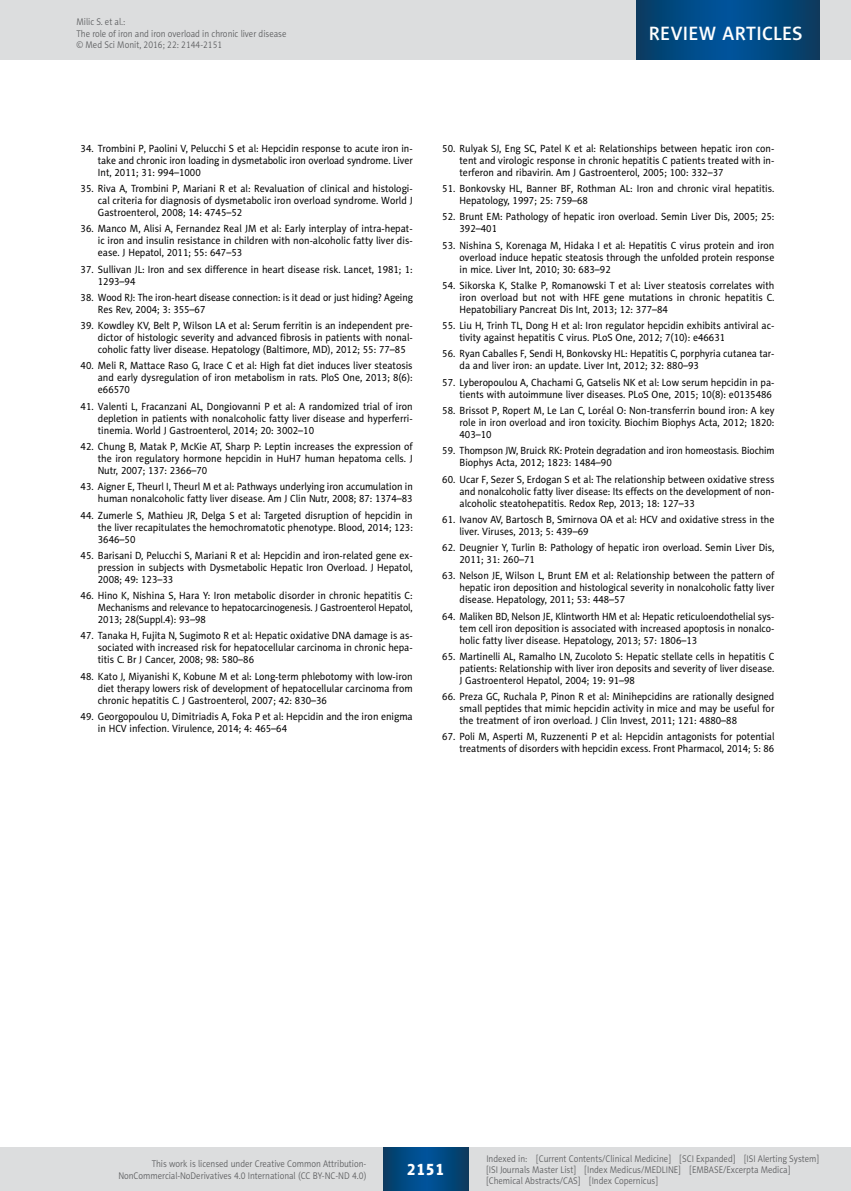
<style>
.page{position:relative;width:851px;height:1191px;background:#fff}
.page>*{position:absolute;margin:0;border:0;box-sizing:border-box;transform-origin:0 0}
.t1{font:19.5px "Naomi Sans EFN Medium";letter-spacing:.015em;color:#fff}
.t2{font:16.5px "Naomi Sans EFN Heavy";color:#fff}
.t3{font:10.5px/12px "Naomi Sans EFN";color:#000;text-align:justify;scale:.95 1}
.t4{font:10.5px/12px "Naomi Sans EFN";color:#000;text-align:right;scale:.94 1}
.t5{font:10.5px/12px "Naomi Sans EFN";color:#000;scale:.93 1}
.t6{font:9.75px/11.2px "Naomi Sans EFN Light";color:#58595b;scale:.9 1}
</style>
<div class="page">
<div style="left:0;top:1148px;width:850px;height:43px;background:#dcddde"></div>
<svg style="left:383px;top:1147px;width:85px;height:43px;background:#02487f"></svg>
<div style="left:0;top:0;width:850px;height:60px;background:#dcddde"></div>
<svg style="left:636px;top:0;width:183px;height:60px;background:#02487f"></svg>
<p class="t6" style="left:77px;top:16px;width:235px">Milic S. et al.:<br>The role of iron and iron overload in chronic liver disease © Med Sci Monit, 2016; 22: 2144-2151</p>
<h1 class="t1" style="left:648px;top:22px;width:155px">REVIEW ARTICLES</h1>
<p class="t3" style="left:98px;top:142px;width:333px;text-indent:-17px">34. Trombini P, Paolini V, Pelucchi S et al: Hepcidin response to acute iron in&shy;take and chronic iron loading in dysmetabolic iron overload syndrome. Liver Int, 2011; 31: 994–1000</p>
<p class="t3" style="left:98px;top:183px;width:333px;text-indent:-17px">35. Riva A, Trombini P, Mariani R et al: Revaluation of clinical and histologi&shy;cal criteria for diagnosis of dysmetabolic iron overload syndrome. World J Gastroenterol, 2008; 14: 4745–52</p>
<p class="t3" style="left:98px;top:223px;width:333px;text-indent:-17px">36. Manco M, Alisi A, Fernandez Real JM et al: Early interplay of intra-hepat&shy;ic iron and insulin resistance in children with non-alcoholic fatty liver dis&shy;ease. J Hepatol, 2011; 55: 647–53</p>
<p class="t3" style="left:98px;top:263px;width:333px;text-indent:-17px">37. Sullivan JL: Iron and sex difference in heart disease risk. Lancet, 1981; 1:<br>1293–94</p>
<p class="t5" style="left:98px;top:291px;width:340px;text-indent:-17px">38. Wood RJ: The iron-heart disease connection: is it dead or just hiding? Ageing<br>Res Rev, 2004; 3: 355–67</p>
<p class="t3" style="left:98px;top:320px;width:333px;text-indent:-17px">39. Kowdley KV, Belt P, Wilson LA et al: Serum ferritin is an independent pre&shy;dictor of histologic severity and advanced fibrosis in patients with nonal&shy;coholic fatty liver disease. Hepatology (Baltimore, MD), 2012; 55: 77–85</p>
<p class="t3" style="left:98px;top:360px;width:333px;text-indent:-17px">40. Meli R, Mattace Raso G, Irace C et al: High fat diet induces liver steatosis and early dysregulation of iron metabolism in rats. PloS One, 2013; 8(6): e66570</p>
<p class="t3" style="left:98px;top:400px;width:333px;text-indent:-17px">41. Valenti L, Fracanzani AL, Dongiovanni P et al: A randomized trial of iron depletion in patients with nonalcoholic fatty liver disease and hyperferri&shy;tinemia. World J Gastroenterol, 2014; 20: 3002–10</p>
<p class="t3" style="left:98px;top:440px;width:333px;text-indent:-17px">42. Chung B, Matak P, McKie AT, Sharp P: Leptin increases the expression of the iron regulatory hormone hepcidin in HuH7 human hepatoma cells. J Nutr, 2007; 137: 2366–70</p>
<p class="t4" style="left:81px;top:481px;width:355px">43. Aigner E, Theurl I, Theurl M et al: Pathways underlying iron accumulation in human nonalcoholic fatty liver disease. Am J Clin Nutr, 2008; 87: 1374–83</p>
<p class="t3" style="left:98px;top:509px;width:333px;text-indent:-17px">44. Zumerle S, Mathieu JR, Delga S et al: Targeted disruption of hepcidin in the liver recapitulates the hemochromatotic phenotype. Blood, 2014; 123:<br>3646–50</p>
<p class="t3" style="left:98px;top:549px;width:333px;text-indent:-17px">45. Barisani D, Pelucchi S, Mariani R et al: Hepcidin and iron-related gene ex&shy;pression in subjects with Dysmetabolic Hepatic Iron Overload. J Hepatol, 2008; 49: 123–33</p>
<p class="t3" style="left:98px;top:589px;width:333px;text-indent:-17px">46. Hino K, Nishina S, Hara Y: Iron metabolic disorder in chronic hepatitis C:<br>Mechanisms and relevance to hepatocarcinogenesis. J Gastroenterol Hepatol, 2013; 28(Suppl.4): 93–98</p>
<p class="t3" style="left:98px;top:630px;width:333px;text-indent:-17px">47. Tanaka H, Fujita N, Sugimoto R et al: Hepatic oxidative DNA damage is as&shy;sociated with increased risk for hepatocellular carcinoma in chronic hepa&shy;titis C. Br J Cancer, 2008; 98: 580–86</p>
<p class="t3" style="left:98px;top:670px;width:333px;text-indent:-17px">48. Kato J, Miyanishi K, Kobune M et al: Long-term phlebotomy with low-iron diet therapy lowers risk of development of hepatocellular carcinoma from chronic hepatitis C. J Gastroenterol, 2007; 42: 830–36</p>
<p class="t3" style="left:98px;top:710px;width:333px;text-indent:-17px">49. Georgopoulou U, Dimitriadis A, Foka P et al: Hepcidin and the iron enigma in HCV infection. Virulence, 2014; 4: 465–64</p>
<p class="t3" style="left:459px;top:142px;width:333px;text-indent:-17px">50. Rulyak SJ, Eng SC, Patel K et al: Relationships between hepatic iron con&shy;tent and virologic response in chronic hepatitis C patients treated with in&shy;terferon and ribavirin. Am J Gastroenterol, 2005; 100: 332–37</p>
<p class="t3" style="left:459px;top:183px;width:333px;text-indent:-17px">51. Bonkovsky HL, Banner BF, Rothman AL: Iron and chronic viral hepatitis.<br>Hepatology, 1997; 25: 759–68</p>
<p class="t3" style="left:459px;top:211px;width:333px;text-indent:-17px">52. Brunt EM: Pathology of hepatic iron overload. Semin Liver Dis, 2005; 25:<br>392–401</p>
<p class="t3" style="left:459px;top:239px;width:333px;text-indent:-17px">53. Nishina S, Korenaga M, Hidaka I et al: Hepatitis C virus protein and iron overload induce hepatic steatosis through the unfolded protein response in mice. Liver Int, 2010; 30: 683–92</p>
<p class="t3" style="left:459px;top:279px;width:333px;text-indent:-17px">54. Sikorska K, Stalke P, Romanowski T et al: Liver steatosis correlates with iron overload but not with HFE gene mutations in chronic hepatitis C.<br>Hepatobiliary Pancreat Dis Int, 2013; 12: 377–84</p>
<p class="t3" style="left:459px;top:320px;width:333px;text-indent:-17px">55. Liu H, Trinh TL, Dong H et al: Iron regulator hepcidin exhibits antiviral ac&shy;tivity against hepatitis C virus. PLoS One, 2012; 7(10): e46631</p>
<p class="t4" style="left:459px;top:348px;width:336px;text-align:left;text-indent:-17px">56. Ryan Caballes F, Sendi H, Bonkovsky HL: Hepatitis C, porphyria cutanea tar&shy;da and liver iron: an update. Liver Int, 2012; 32: 880–93</p>
<p class="t3" style="left:442px;top:376px;width:351px;text-align:right">57. Lyberopoulou A, Chachami G, Gatselis NK et al: Low serum hepcidin in pa&shy;tients with autoimmune liver diseases. PLoS One, 2015; 10(8): e0135486</p>
<p class="t3" style="left:459px;top:404px;width:333px;text-indent:-17px">58. Brissot P, Ropert M, Le Lan C, Loréal O: Non-transferrin bound iron: A key role in iron overload and iron toxicity. Biochim Biophys Acta, 2012; 1820:<br>403–10</p>
<p class="t5" style="left:459px;top:445px;width:340px;text-indent:-17px">59. Thompson JW, Bruick RK: Protein degradation and iron homeostasis. Biochim<br>Biophys Acta, 2012; 1823: 1484–90</p>
<p class="t3" style="left:459px;top:473px;width:333px;text-indent:-17px">60. Ucar F, Sezer S, Erdogan S et al: The relationship between oxidative stress and nonalcoholic fatty liver disease: Its effects on the development of non&shy;alcoholic steatohepatitis. Redox Rep, 2013; 18: 127–33</p>
<p class="t3" style="left:459px;top:513px;width:333px;text-indent:-17px">61. Ivanov AV, Bartosch B, Smirnova OA et al: HCV and oxidative stress in the liver. Viruses, 2013; 5: 439–69</p>
<p class="t3" style="left:459px;top:541px;width:333px;text-indent:-17px">62. Deugnier Y, Turlin B: Pathology of hepatic iron overload. Semin Liver Dis,<br>2011; 31: 260–71</p>
<p class="t3" style="left:459px;top:570px;width:333px;text-indent:-17px">63. Nelson JE, Wilson L, Brunt EM et al: Relationship between the pattern of hepatic iron deposition and histological severity in nonalcoholic fatty liver disease. Hepatology, 2011; 53: 448–57</p>
<p class="t4" style="left:459px;top:610px;width:336px;text-align:justify;text-indent:-17px">64. Maliken BD, Nelson JE, Klintworth HM et al: Hepatic reticuloendothelial sys&shy;tem cell iron deposition is associated with increased apoptosis in nonalco&shy;holic fatty liver disease. Hepatology, 2013; 57: 1806–13</p>
<p class="t3" style="left:459px;top:650px;width:333px;text-indent:-17px">65. Martinelli AL, Ramalho LN, Zucoloto S: Hepatic stellate cells in hepatitis C patients: Relationship with liver iron deposits and severity of liver disease.<br>J Gastroenterol Hepatol, 2004; 19: 91–98</p>
<p class="t3" style="left:459px;top:690px;width:333px;text-indent:-17px">66. Preza GC, Ruchala P, Pinon R et al: Minihepcidins are rationally designed small peptides that mimic hepcidin activity in mice and may be useful for the treatment of iron overload. J Clin Invest, 2011; 121: 4880–88</p>
<p class="t3" style="left:442px;top:731px;width:351px;text-align:right">67. Poli M, Asperti M, Ruzzenenti P et al: Hepcidin antagonists for potential treatments of disorders with hepcidin excess. Front Pharmacol, 2014; 5: 86</p>
<p class="t6" style="left:118px;top:1158px;width:277px;text-align:right">This work is licensed under Creative Common Attribution-<br>NonCommercial-NoDerivatives 4.0 International (CC BY-NC-ND 4.0)</p>
<h2 class="t2" style="left:406px;top:1159px;width:40px">2151</h2>
<p class="t6" style="left:486px;top:1152px;width:371px">Indexed in: [Current Contents/Clinical Medicine] [SCI Expanded] [ISI Alerting System] [ISI Journals Master List] [Index Medicus/MEDLINE] [EMBASE/Excerpta Medica] [Chemical Abstracts/CAS] [Index Copernicus]</p>
</div>
